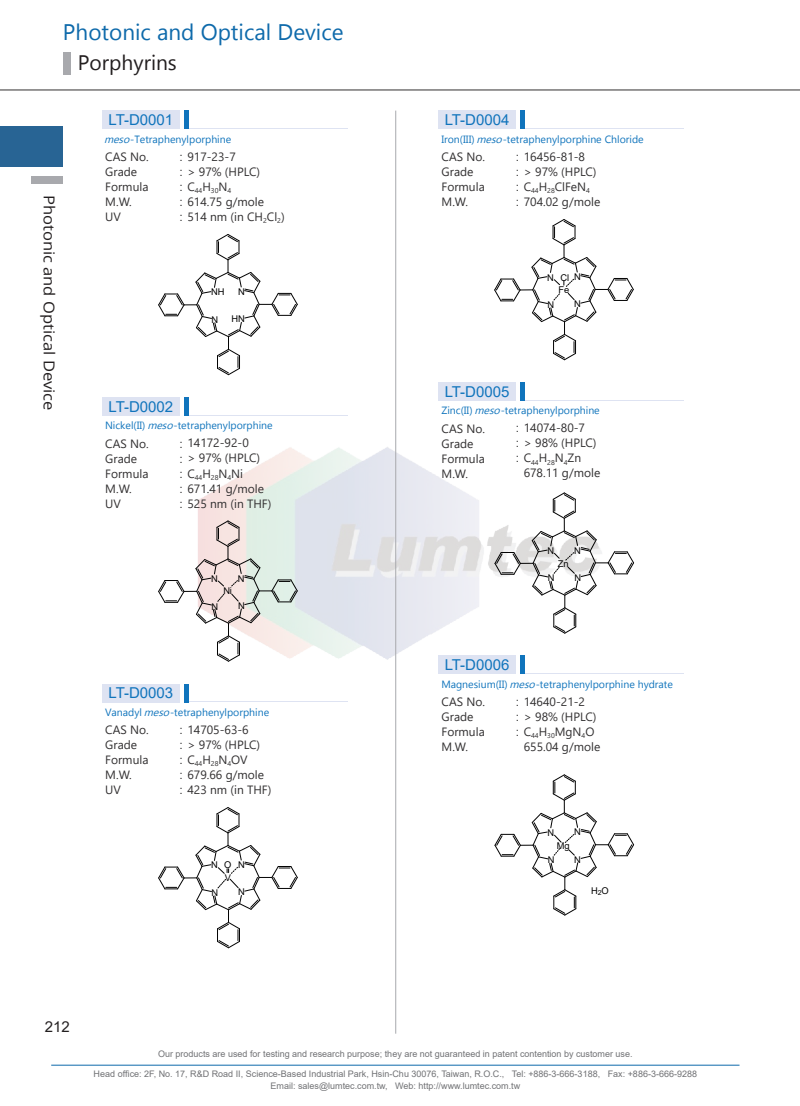
<style>
.page{position:relative;width:800px;height:1106px;background:#fff}
.page>*{position:absolute;margin:0;border:0;box-sizing:border-box;transform-origin:0 0}
.t1{font:22.5px "Microsoft New Tai Lue";color:#0e6aab}
.t2{font:21px "Microsoft New Tai Lue";color:#231f20}
.t3{font:15px "Arial";color:#1074bc}
.t4{font:15px "Open Sans";color:#231f20;scale:1.1 1}
.t5{font:15px "Arial";color:#231f20}
.t6{font:12px/15px "Segoe UI";color:#312f30}
.t7{font:12px "Arial";color:#3e3e3f}
.t8{font:10.5px "Microsoft Tai Le";color:#1074bc}
.t9{font:9.3px "Arial";letter-spacing:-.02em;color:#030303}
.t10{font:9px/12px "Arial";color:#717275;text-align:center}
.t11{font:7.05px "Segoe UI";color:#312f30}
.s1{font-style:italic}
.s2{font-family:"Arial";color:#3e3e3f}
</style>
<div class="page">
<img style="left:198px;top:446px;width:327px;height:214px">
<hr style="left:51px;top:1064px;width:688px;height:1px;background:#0e6aab">
<hr style="left:395px;top:111px;width:1px;height:922px;background:#a8a9ad">
<div style="left:0;top:126px;width:63px;height:41px;background:#286494"></div>
<div style="left:32px;top:176px;width:31px;height:7px;background:#a8a9ad"></div>
<div style="left:63px;top:52px;width:7px;height:22px;background:#a8a9ad"></div>
<hr style="left:0;top:90px;width:799px;height:1px;background:#312f30">
<div style="left:102px;top:111px;width:77px;height:18px;background:#dee3f2"></div>
<div style="left:438px;top:111px;width:77px;height:18px;background:#dee3f2"></div>
<div style="left:438px;top:382px;width:77px;height:18px;background:#dee3f2"></div>
<div style="left:438px;top:655px;width:77px;height:19px;background:#dee3f2"></div>
<div style="left:102px;top:397px;width:77px;height:19px;background:#dee3f2"></div>
<div style="left:102px;top:683px;width:77px;height:19px;background:#dee3f2"></div>
<hr style="left:185px;top:128px;width:162px;height:1px;background:#dee3f2">
<hr style="left:521px;top:128px;width:162px;height:1px;background:#dee3f2">
<hr style="left:521px;top:400px;width:162px;height:1px;background:#dee3f2">
<hr style="left:521px;top:673px;width:162px;height:1px;background:#dee3f2">
<hr style="left:185px;top:415px;width:162px;height:1px;background:#dee3f2">
<hr style="left:185px;top:701px;width:162px;height:1px;background:#dee3f2">
<hr style="left:184px;top:111px;width:4px;height:18px;background:#1074bc">
<hr style="left:520px;top:111px;width:4px;height:18px;background:#1074bc">
<hr style="left:520px;top:382px;width:4px;height:18px;background:#1074bc">
<hr style="left:520px;top:655px;width:4px;height:19px;background:#1074bc">
<hr style="left:184px;top:397px;width:4px;height:19px;background:#1074bc">
<hr style="left:184px;top:683px;width:4px;height:19px;background:#1074bc">
<svg style="left:158px;top:234px;width:140px;height:141px"></svg>
<svg style="left:158px;top:520px;width:140px;height:142px"></svg>
<svg style="left:158px;top:807px;width:140px;height:141px"></svg>
<svg style="left:494px;top:219px;width:140px;height:141px"></svg>
<svg style="left:494px;top:492px;width:140px;height:142px"></svg>
<svg style="left:494px;top:774px;width:140px;height:141px"></svg>
<h1 class="t1" style="left:63px;top:19px;width:282px">Photonic and Optical Device</h1>
<h2 class="t2" style="left:78px;top:50px;width:100px">Porphyrins</h2>
<p class="t3" style="left:108px;top:110px;width:66px">LT-D0001</p>
<p class="t3" style="left:444px;top:110px;width:66px">LT-D0004</p>
<p class="t4" style="left:59px;top:195px;width:198px;rotate:90deg">Photonic and Optical Device</p>
<p class="t8" style="left:104px;top:133px;width:129px"><span class="s1">meso</span>-Tetraphenylporphine</p>
<p class="t6" style="left:105px;top:148px;width:45px">CAS No.<br>Grade<br>Formula<br>M.W.<br>UV</p>
<p class="t6" style="left:179px;top:148px;width:82px"><span class="s2">:</span> 917-23-7<br><span class="s2">:</span> &gt; 97% (HPLC)</p>
<p class="t7" style="left:179px;top:179px;width:5px">:</p>
<p class="t6" style="left:179px;top:193px;width:107px"><span class="s2">:</span> 614.75 g/mole<br><span class="s2">:</span> 514 nm (in CH<sub>2</sub>Cl<sub>2</sub>)</p>
<p class="t11" style="left:187px;top:184px;width:45px"><sup>C</sup>44<sup>H</sup>30<sup>N</sup>4</p>
<p class="t9" style="left:211px;top:286px;width:15px">NH</p>
<p class="t9" style="left:238px;top:285px;width:8px">N</p>
<p class="t9" style="left:211px;top:313px;width:8px">N</p>
<p class="t9" style="left:231px;top:312px;width:15px">HN</p>
<p class="t3" style="left:108px;top:396px;width:66px">LT-D0002</p>
<p class="t8" style="left:105px;top:419px;width:169px">Nickel(II) <span class="s1">meso</span>-tetraphenylporphine</p>
<p class="t6" style="left:105px;top:435px;width:45px">CAS No.<br>Grade<br>Formula<br>M.W.<br>UV</p>
<p class="t6" style="left:179px;top:434px;width:93px"><span class="s2">:</span> 14172-92-0<br><span class="s2">:</span> &gt; 97% (HPLC)<br><span class="s2">:</span> C<sub>44</sub>H<sub>28</sub>N<sub>4</sub>Ni<br><span class="s2">:</span> 671.41 g/mole<br><span class="s2">:</span> 525 nm (in THF)</p>
<p class="t9" style="left:211px;top:572px;width:8px">N</p>
<p class="t9" style="left:238px;top:572px;width:8px">N</p>
<p class="t9" style="left:211px;top:600px;width:8px">N</p>
<p class="t9" style="left:223px;top:584px;width:10px">Ni</p>
<p class="t9" style="left:238px;top:599px;width:8px">N</p>
<p class="t3" style="left:108px;top:682px;width:66px">LT-D0003</p>
<p class="t8" style="left:105px;top:706px;width:166px">Vanadyl <span class="s1">meso</span>-tetraphenylporphine</p>
<p class="t6" style="left:105px;top:721px;width:45px">CAS No.<br>Grade<br>Formula<br>M.W.<br>UV</p>
<p class="t6" style="left:179px;top:721px;width:93px"><span class="s2">:</span> 14705-63-6<br><span class="s2">:</span> &gt; 97% (HPLC)<br><span class="s2">:</span> C<sub>44</sub>H<sub>28</sub>N<sub>4</sub>OV<br><span class="s2">:</span> 679.66 g/mole<br><span class="s2">:</span> 423 nm (in THF)</p>
<p class="t9" style="left:211px;top:858px;width:8px">N</p>
<p class="t9" style="left:238px;top:858px;width:8px">N</p>
<p class="t9" style="left:211px;top:886px;width:8px">N</p>
<p class="t9" style="left:224px;top:858px;width:9px">O</p>
<p class="t9" style="left:225px;top:871px;width:8px">V</p>
<p class="t9" style="left:238px;top:885px;width:8px">N</p>
<p class="t8" style="left:441px;top:133px;width:204px">Iron(III) <span class="s1">meso</span>-tetraphenylporphine Chloride</p>
<p class="t6" style="left:441px;top:148px;width:45px">CAS No.<br>Grade<br>Formula<br>M.W.</p>
<p class="t6" style="left:515px;top:148px;width:86px"><span class="s2">:</span> 16456-81-8<br><span class="s2">:</span> &gt; 97% (HPLC) <span class="s2">:</span> C<sub>44</sub>H<sub>28</sub>ClFeN<sub>4<br></sub><span class="s2">:</span> 704.02 g/mole</p>
<p class="t3" style="left:444px;top:381px;width:66px">LT-D0005</p>
<p class="t9" style="left:547px;top:271px;width:8px">N</p>
<p class="t9" style="left:574px;top:270px;width:8px">N</p>
<p class="t9" style="left:547px;top:298px;width:8px">N</p>
<p class="t9" style="left:560px;top:271px;width:10px">Cl</p>
<p class="t9" style="left:558px;top:283px;width:12px">Fe</p>
<p class="t9" style="left:574px;top:298px;width:8px">N</p>
<p class="t8" style="left:441px;top:404px;width:160px">Zinc(II) <span class="s1">meso</span>-tetraphenylporphine</p>
<p class="t6" style="left:441px;top:419px;width:45px">CAS No.<br>Grade<br>Formula<br>M.W.</p>
<p class="t6" style="left:515px;top:419px;width:82px"><span class="s2">:</span> 14074-80-7<br><span class="s2">:</span> &gt; 98% (HPLC) <span class="s2">:</span> C<sub>44</sub>H<sub>28</sub>N<sub>4</sub>Zn</p>
<p class="t6" style="left:523px;top:464px;width:78px">678.11 g/mole</p>
<p class="t9" style="left:547px;top:544px;width:8px">N</p>
<p class="t9" style="left:574px;top:544px;width:8px">N</p>
<p class="t9" style="left:547px;top:572px;width:8px">N</p>
<p class="t9" style="left:558px;top:557px;width:12px">Zn</p>
<p class="t9" style="left:574px;top:571px;width:8px">N</p>
<p class="t3" style="left:444px;top:654px;width:66px">LT-D0006</p>
<p class="t8" style="left:441px;top:678px;width:233px">Magnesium(II) <span class="s1">meso</span>-tetraphenylporphine hydrate</p>
<p class="t6" style="left:441px;top:693px;width:45px">CAS No.<br>Grade<br>Formula<br>M.W.</p>
<p class="t6" style="left:515px;top:693px;width:82px"><span class="s2">:</span> 14640-21-2<br><span class="s2">:</span> &gt; 98% (HPLC) <span class="s2">:</span> C<sub>44</sub>H<sub>30</sub>MgN<sub>4</sub>O</p>
<p class="t6" style="left:523px;top:738px;width:78px">655.04 g/mole</p>
<p class="t9" style="left:547px;top:826px;width:8px">N</p>
<p class="t9" style="left:574px;top:825px;width:8px">N</p>
<p class="t9" style="left:547px;top:853px;width:8px">N</p>
<p class="t9" style="left:556px;top:839px;width:15px">Mg</p>
<p class="t9" style="left:574px;top:853px;width:8px">N</p>
<p class="t9" style="left:591px;top:884px;width:19px">H<sub>2</sub>O</p>
<p class="t5" style="left:45px;top:1016px;width:27px">212</p>
<p class="t10" style="left:158px;top:1048px;width:476px">Our products are used for testing and research purpose; they are not guaranteed in patent contention by customer use.</p>
<p class="t10" style="left:94px;top:1068px;width:604px">Head office: 2F, No. 17, R&amp;D Road II, Science-Based Industrial Park, Hsin-Chu 30076, Taiwan, R.O.C., Tel: +886-3-666-3188, Fax: +886-3-666-9288<br>Email: sales@lumtec.com.tw, Web: http://www.lumtec.com.tw</p>
</div>
